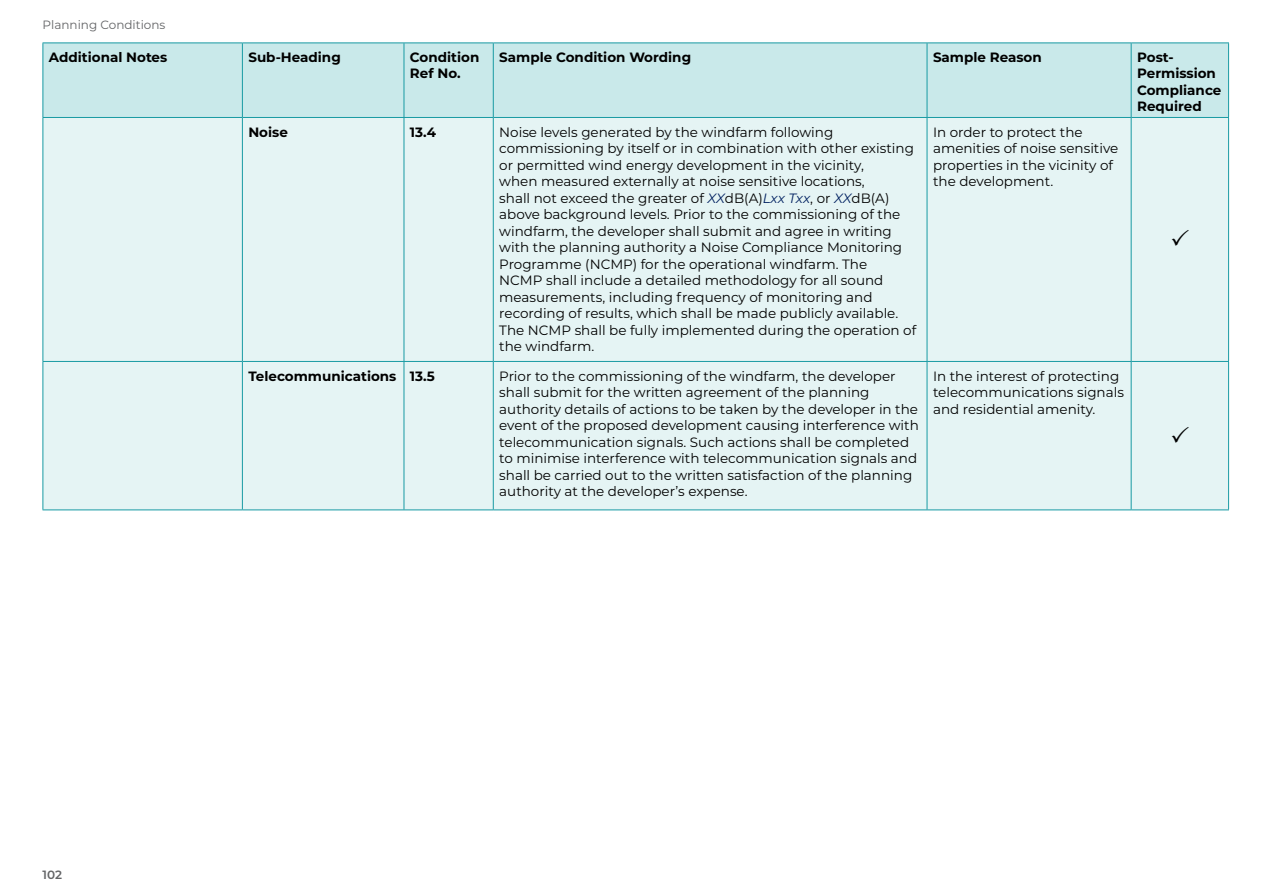
<style>
.page{position:relative;width:1263px;height:893px;background:#fff}
.page>*{position:absolute;margin:0;border:0;box-sizing:border-box;transform-origin:0 0}
.t1{font:13.5px/16.5px "Montserrat";color:#000}
.table_bold{font:700 13.5px/16.5px "Montserrat";color:#000}
.t2{font:12px "Montserrat";color:#636466}
.t3{font:600 12px "Montserrat";color:#636466}
.s1{font-style:italic;color:#002060}
</style>
<div class="page">
<div style="left:44px;top:44px;width:1184px;height:73px;background:#c9e9ea"></div>
<div style="left:44px;top:118px;width:1184px;height:391px;background:#e5f4f4"></div>
<hr style="left:43px;top:118px;width:1px;height:243px;background:#189aa3">
<hr style="left:242px;top:118px;width:1px;height:243px;background:#189aa3">
<hr style="left:404px;top:118px;width:1px;height:243px;background:#189aa3">
<hr style="left:493px;top:118px;width:1px;height:243px;background:#189aa3">
<hr style="left:927px;top:118px;width:1px;height:243px;background:#189aa3">
<hr style="left:43px;top:362px;width:1px;height:147px;background:#189aa3">
<hr style="left:242px;top:362px;width:1px;height:147px;background:#189aa3">
<hr style="left:404px;top:362px;width:1px;height:147px;background:#189aa3">
<hr style="left:493px;top:362px;width:1px;height:147px;background:#189aa3">
<hr style="left:927px;top:362px;width:1px;height:147px;background:#189aa3">
<hr style="left:43px;top:361px;width:199px;height:1px;background:#189aa3">
<hr style="left:242px;top:361px;width:162px;height:1px;background:#189aa3">
<hr style="left:404px;top:361px;width:89px;height:1px;background:#189aa3">
<hr style="left:493px;top:361px;width:434px;height:1px;background:#189aa3">
<hr style="left:927px;top:361px;width:204px;height:1px;background:#189aa3">
<hr style="left:43px;top:509px;width:199px;height:1px;background:#189aa3">
<hr style="left:242px;top:509px;width:162px;height:1px;background:#189aa3">
<hr style="left:404px;top:509px;width:89px;height:1px;background:#189aa3">
<hr style="left:493px;top:509px;width:434px;height:1px;background:#189aa3">
<hr style="left:927px;top:509px;width:204px;height:1px;background:#189aa3">
<hr style="left:1131px;top:118px;width:1px;height:243px;background:#189aa3">
<hr style="left:1228px;top:118px;width:1px;height:243px;background:#189aa3">
<hr style="left:1131px;top:362px;width:1px;height:147px;background:#189aa3">
<hr style="left:1228px;top:362px;width:1px;height:147px;background:#189aa3">
<hr style="left:1131px;top:361px;width:98px;height:1px;background:#189aa3">
<hr style="left:1131px;top:509px;width:98px;height:1px;background:#189aa3">
<hr style="left:43px;top:43px;width:199px;height:1px;background:#189aa3">
<hr style="left:43px;top:43px;width:1px;height:74px;background:#189aa3">
<hr style="left:242px;top:43px;width:162px;height:1px;background:#189aa3">
<hr style="left:242px;top:43px;width:1px;height:74px;background:#189aa3">
<hr style="left:404px;top:43px;width:89px;height:1px;background:#189aa3">
<hr style="left:404px;top:43px;width:1px;height:74px;background:#189aa3">
<hr style="left:493px;top:43px;width:434px;height:1px;background:#189aa3">
<hr style="left:493px;top:43px;width:1px;height:74px;background:#189aa3">
<hr style="left:927px;top:43px;width:204px;height:1px;background:#189aa3">
<hr style="left:927px;top:43px;width:1px;height:74px;background:#189aa3">
<hr style="left:1131px;top:43px;width:98px;height:1px;background:#189aa3">
<hr style="left:1131px;top:43px;width:1px;height:74px;background:#189aa3">
<hr style="left:1228px;top:43px;width:1px;height:74px;background:#189aa3">
<hr style="left:43px;top:117px;width:199px;height:1px;background:#189aa3">
<hr style="left:242px;top:117px;width:162px;height:1px;background:#189aa3">
<hr style="left:404px;top:117px;width:89px;height:1px;background:#189aa3">
<hr style="left:493px;top:117px;width:434px;height:1px;background:#189aa3">
<hr style="left:927px;top:117px;width:204px;height:1px;background:#189aa3">
<hr style="left:1131px;top:117px;width:98px;height:1px;background:#189aa3">
<svg style="left:1172px;top:229px;width:17px;height:17px"></svg>
<svg style="left:1172px;top:426px;width:17px;height:16px"></svg>
<p class="t2" style="left:43px;top:16px;width:124px">Planning Conditions</p>
<p class="table_bold" style="left:49px;top:48px;width:120px">Additional Notes</p>
<p class="table_bold" style="left:248px;top:48px;width:94px">Sub-Heading</p>
<p class="table_bold" style="left:410px;top:48px;width:71px">Condition<br>Ref No.</p>
<p class="table_bold" style="left:499px;top:48px;width:193px">Sample Condition Wording</p>
<p class="table_bold" style="left:933px;top:48px;width:110px">Sample Reason</p>
<p class="table_bold" style="left:1137px;top:48px;width:86px">Post-<br>Permission<br>Compliance<br>Required</p>
<p class="table_bold" style="left:248px;top:123px;width:41px">Noise</p>
<p class="table_bold" style="left:410px;top:123px;width:28px">13.4</p>
<p class="t1" style="left:499px;top:123px;width:418px">Noise levels generated by the windfarm following commissioning by itself or in combination with other existing or permitted wind energy development in the vicinity,<br>when measured externally at noise sensitive locations,<br>shall not exceed the greater of <span class="s1">XX</span>dB(A)<span class="s1">Lxx Txx</span>, or <span class="s1">XX</span>dB(A) above background levels. Prior to the commissioning of the windfarm, the developer shall submit and agree in writing with the planning authority a Noise Compliance Monitoring Programme (NCMP) for the operational windfarm. The<br>NCMP shall include a detailed methodology for all sound measurements, including frequency of monitoring and recording of results, which shall be made publicly available.<br>The NCMP shall be fully implemented during the operation of the windfarm.</p>
<p class="t1" style="left:933px;top:123px;width:187px">In order to protect the amenities of noise sensitive properties in the vicinity of the development.</p>
<p class="table_bold" style="left:248px;top:367px;width:150px">Telecommunications</p>
<p class="table_bold" style="left:410px;top:367px;width:26px">13.5</p>
<p class="t1" style="left:499px;top:367px;width:421px">Prior to the commissioning of the windfarm, the developer shall submit for the written agreement of the planning authority details of actions to be taken by the developer in the event of the proposed development causing interference with telecommunication signals. Such actions shall be completed to minimise interference with telecommunication signals and shall be carried out to the written satisfaction of the planning authority at the developer’s expense.</p>
<p class="t1" style="left:933px;top:367px;width:192px">In the interest of protecting telecommunications signals and residential amenity.</p>
<p class="t3" style="left:43px;top:866px;width:21px">102</p>
</div>
